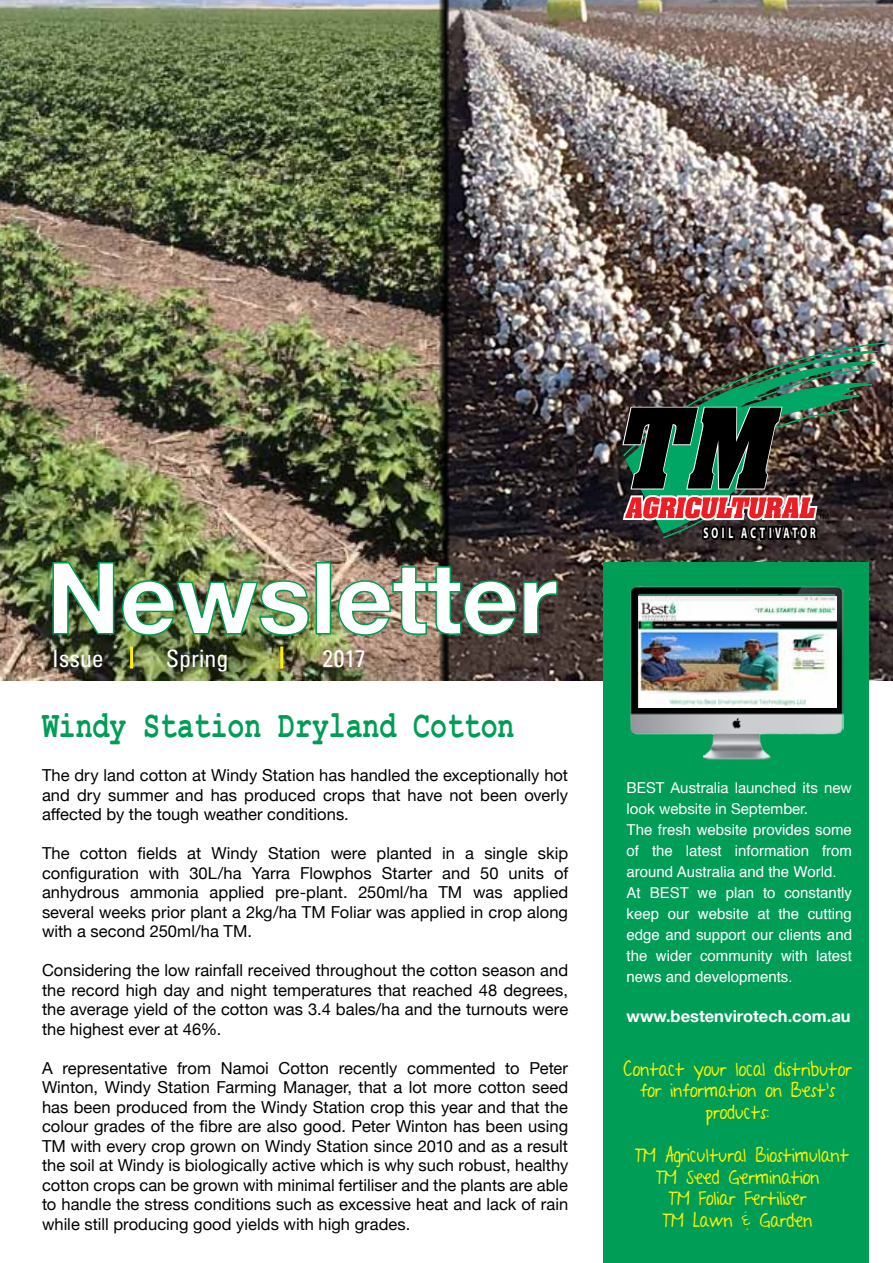
<style>
.page{position:relative;width:893px;height:1263px;background:#fff}
.page>*{position:absolute;margin:0;border:0;box-sizing:border-box;transform-origin:0 0}
.t1{font:700 39px "Courier New";color:#009d57;scale:.72 1}
.t2{font:condensed 24px "Univers";letter-spacing:-.005em;color:#fff}
.t3{font:18px/21.6px "A Year Without Rain";color:#fff200;text-align:center}
.t4{font:16.5px/19.5px "Helvetica Neue";color:#000;text-align:justify}
.t5{font:700 16.5px "Helvetica Neue";color:#fff}
.t6{font:700 15.3px "Myriad Pro";letter-spacing:.34em;color:#fff;scale:.62 1}
.t7{font:15px/21px "Helvetica";color:#fff}
.t8{font:15px/21px "Helvetica Neue";color:#fff}
.t9{font:7.8px "Myriad Pro";color:#000;scale:1.08 1}
</style>
<div class="page">
<img style="left:0;top:0;width:893px;height:680px">
<div style="left:604px;top:562px;width:265px;height:701px;background:#009d57"></div>
<img style="left:621px;top:343px;width:265px;height:255px">
<img style="left:52px;top:561px;width:63px;height:74px">
<img style="left:121px;top:579px;width:189px;height:57px">
<div style="left:316px;top:562px;width:15px;height:72px;background:#fff;border:2px solid #009d57"></div>
<img style="left:337px;top:565px;width:221px;height:71px">
<hr style="left:130px;top:646px;width:3px;height:22px;background:#fff200">
<hr style="left:280px;top:646px;width:3px;height:22px;background:#fff200">
<img style="left:630px;top:585px;width:214px;height:174px">
<img style="left:639px;top:596px;width:197px;height:112px">
<p class="t9" style="left:818px;top:511px;width:12px">TM</p>
<h2 class="t2" style="left:52px;top:643px;width:53px">Issue</h2>
<h2 class="t2" style="left:166px;top:643px;width:64px">Spring</h2>
<h2 class="t2" style="left:322px;top:643px;width:45px">2017</h2>
<p class="t6" style="left:703px;top:523px;width:183px">Soil ACTI VATOR</p>
<h1 class="t1" style="left:42px;top:701px;width:658px">Windy Station Dryland Cotton</h1>
<p class="t4" style="left:42px;top:764px;width:528px">The dry land cotton at Windy Station has handled the exceptionally hot and dry summer and has produced crops that have not been overly affected by the tough weather conditions.</p>
<p class="t4" style="left:42px;top:842px;width:528px">The cotton fields at Windy Station were planted in a single skip configuration with 30L/ha Yarra Flowphos Starter and 50 units of anhydrous ammonia applied pre-plant. 250ml/ha TM was applied several weeks prior plant a 2kg/ha TM Foliar was applied in crop along with a second 250ml/ha TM.</p>
<p class="t4" style="left:42px;top:959px;width:528px">Considering the low rainfall received throughout the cotton season and the record high day and night temperatures that reached 48 degrees, the average yield of the cotton was 3.4 bales/ha and the turnouts were the highest ever at 46%.</p>
<p class="t4" style="left:42px;top:1057px;width:528px">A representative from Namoi Cotton recently commented to Peter Winton, Windy Station Farming Manager, that a lot more cotton seed has been produced from the Windy Station crop this year and that the colour grades of the fibre are also good. Peter Winton has been using TM with every crop grown on Windy Station since 2010 and as a result the soil at Windy is biologically active which is why such robust, healthy cotton crops can be grown with minimal fertiliser and the plants are able to handle the stress conditions such as excessive heat and lack of rain while still producing good yields with high grades.</p>
<p class="t3" style="left:623px;top:1059px;width:230px">Contact your local distributor for information on Best’s products:</p>
<p class="t8" style="left:627px;top:776px;width:227px">BEST Australia launched its new look website in September.</p>
<p class="t7" style="left:627px;top:820px;width:227px">The fresh website provides some of the latest information from around Australia and the World.<br>At BEST we plan to constantly keep our website at the cutting edge and support our clients and the wider community with latest news and developments.</p>
<p class="t5" style="left:627px;top:1001px;width:225px">www.bestenvirotech.com.au</p>
<p class="t3" style="left:635px;top:1145px;width:216px">TM Agricultural Biostimulant<br>TM Seed Germination<br>TM Foliar Fertiliser<br>TM Lawn &amp; Garden</p>
</div>
